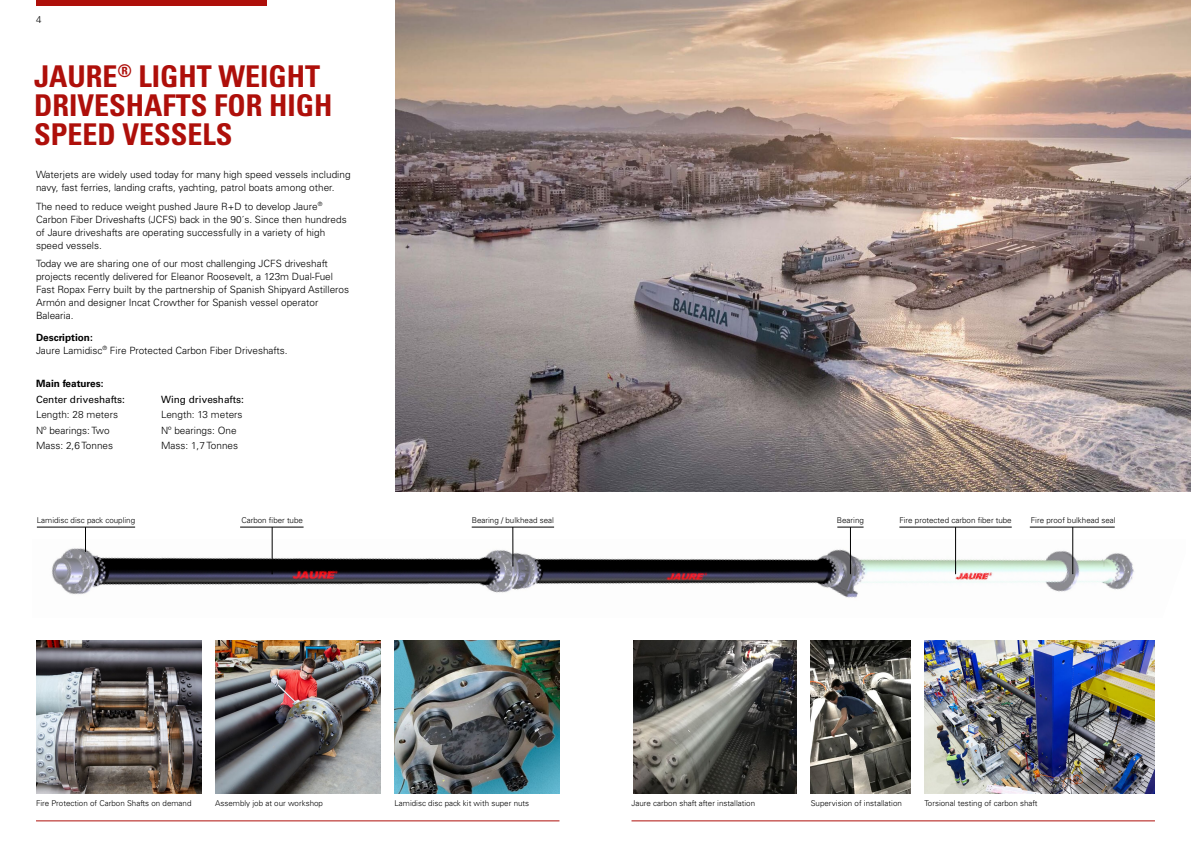
<style>
.page{position:relative;width:1191px;height:842px;background:#fff}
.page>*{position:absolute;margin:0;border:0;box-sizing:border-box;transform-origin:0 0}
.t1{font:700 condensed 30px/29px "Univers LT Std";color:#ae0f0a}
.t2{font:300 10px/13px "Univers LT Std";color:#000}
.t3{font:10px "Univers LT Std";color:#000}
.t4{font:700 10px "Univers LT Std";color:#000}
.t5{font:300 9.8px "Univers LT Std";color:#000}
.t6{font:300 8px "Univers LT Std";color:#000}
.s1{font-weight:700}
</style>
<div class="page">
<div style="left:36px;top:0;width:230px;height:6px;background:#ae0f0a"></div>
<hr style="left:36px;top:821px;width:523px;height:1px;background:#ae0f0a">
<hr style="left:631px;top:821px;width:524px;height:1px;background:#ae0f0a">
<img style="left:51px;top:539px;width:1083px;height:59px">
<img style="left:36px;top:641px;width:165px;height:152px">
<img style="left:215px;top:641px;width:165px;height:152px">
<img style="left:394px;top:641px;width:165px;height:152px">
<img style="left:634px;top:641px;width:162px;height:152px">
<img style="left:810px;top:641px;width:100px;height:152px">
<img style="left:924px;top:641px;width:231px;height:152px">
<img style="left:395px;top:0;width:796px;height:491px">
<hr style="left:37px;top:527px;width:98px;height:1px;background:#000">
<hr style="left:472px;top:527px;width:82px;height:1px;background:#000">
<svg style="left:837px;top:527px;width:26px;height:1px"></svg>
<hr style="left:899px;top:527px;width:112px;height:1px;background:#000">
<hr style="left:1029px;top:527px;width:85px;height:1px;background:#000">
<hr style="left:512px;top:527px;width:1px;height:39px;background:#000">
<hr style="left:1103px;top:527px;width:1px;height:39px;background:#fff">
<hr style="left:850px;top:527px;width:1px;height:47px;background:#000">
<hr style="left:955px;top:527px;width:1px;height:47px;background:#000">
<hr style="left:1072px;top:527px;width:1px;height:47px;background:#000">
<svg style="left:85px;top:528px;width:1px;height:24px"></svg>
<hr style="left:240px;top:527px;width:63px;height:1px;background:#000">
<hr style="left:272px;top:527px;width:1px;height:47px;background:#000">
<p class="t5" style="left:36px;top:13px;width:7px">4</p>
<h1 class="t1" style="left:34px;top:61px;width:300px">JAURE<sup>®</sup> LIGHT WEIGHT<br>DRIVESHAFTS FOR HIGH<br>SPEED VESSELS</h1>
<p class="t2" style="left:36px;top:168px;width:316px">Waterjets are widely used today for many high speed vessels including navy, fast ferries, landing crafts, yachting, patrol boats among other.</p>
<p class="t2" style="left:36px;top:200px;width:312px">The need to reduce weight pushed Jaure R+D to develop Jaure<sup>® </sup>Carbon Fiber Driveshafts (JCFS) back in the 90´s. Since then hundreds of Jaure driveshafts are operating successfully in a variety of high speed vessels.</p>
<p class="t2" style="left:36px;top:257px;width:315px">Today we are sharing one of our most challenging JCFS driveshaft projects recently delivered for Eleanor Roosevelt, a 123m Dual-Fuel Fast Ropax Ferry built by the partnership of Spanish Shipyard Astilleros Armón and designer Incat Crowther for Spanish vessel operator Balearia.</p>
<p class="t2" style="left:36px;top:330px;width:253px"><span class="s1">Description:<br></span>Jaure Lamidisc<sup>®</sup> Fire Protected Carbon Fiber Driveshafts.</p>
<p class="t4" style="left:36px;top:378px;width:69px">Main features:</p>
<p class="t3" style="left:36px;top:393px;width:90px">Center driveshafts:</p>
<p class="t2" style="left:36px;top:407px;width:84px;line-height:15.5px">Length: 28 meters<br>Nº bearings: Two<br>Mass: 2,6 Tonnes</p>
<p class="t3" style="left:161px;top:393px;width:84px">Wing driveshafts:</p>
<p class="t2" style="left:161px;top:407px;width:83px;line-height:15.5px">Length: 13 meters<br>Nº bearings: One<br>Mass: 1,7 Tonnes</p>
<p class="t6" style="left:37px;top:515px;width:100px">Lamidisc disc pack coupling</p>
<p class="t6" style="left:241px;top:515px;width:63px">Carbon fiber tube</p>
<p class="t6" style="left:472px;top:515px;width:84px">Bearing / bulkhead seal</p>
<p class="t6" style="left:837px;top:515px;width:28px">Bearing</p>
<p class="t6" style="left:899px;top:515px;width:114px">Fire protected carbon fiber tube</p>
<p class="t6" style="left:1030px;top:515px;width:86px">Fire proof bulkhead seal</p>
<p class="t6" style="left:36px;top:798px;width:157px">Fire Protection of Carbon Shafts on demand</p>
<p class="t6" style="left:215px;top:798px;width:109px">Assembly job at our workshop</p>
<p class="t6" style="left:394px;top:798px;width:136px">Lamidisc disc pack kit with super nuts</p>
<p class="t6" style="left:631px;top:798px;width:125px">Jaure carbon shaft after installation</p>
<p class="t6" style="left:810px;top:798px;width:93px">Supervision of installation</p>
<p class="t6" style="left:924px;top:798px;width:114px">Torsional testing of carbon shaft</p>
</div>
